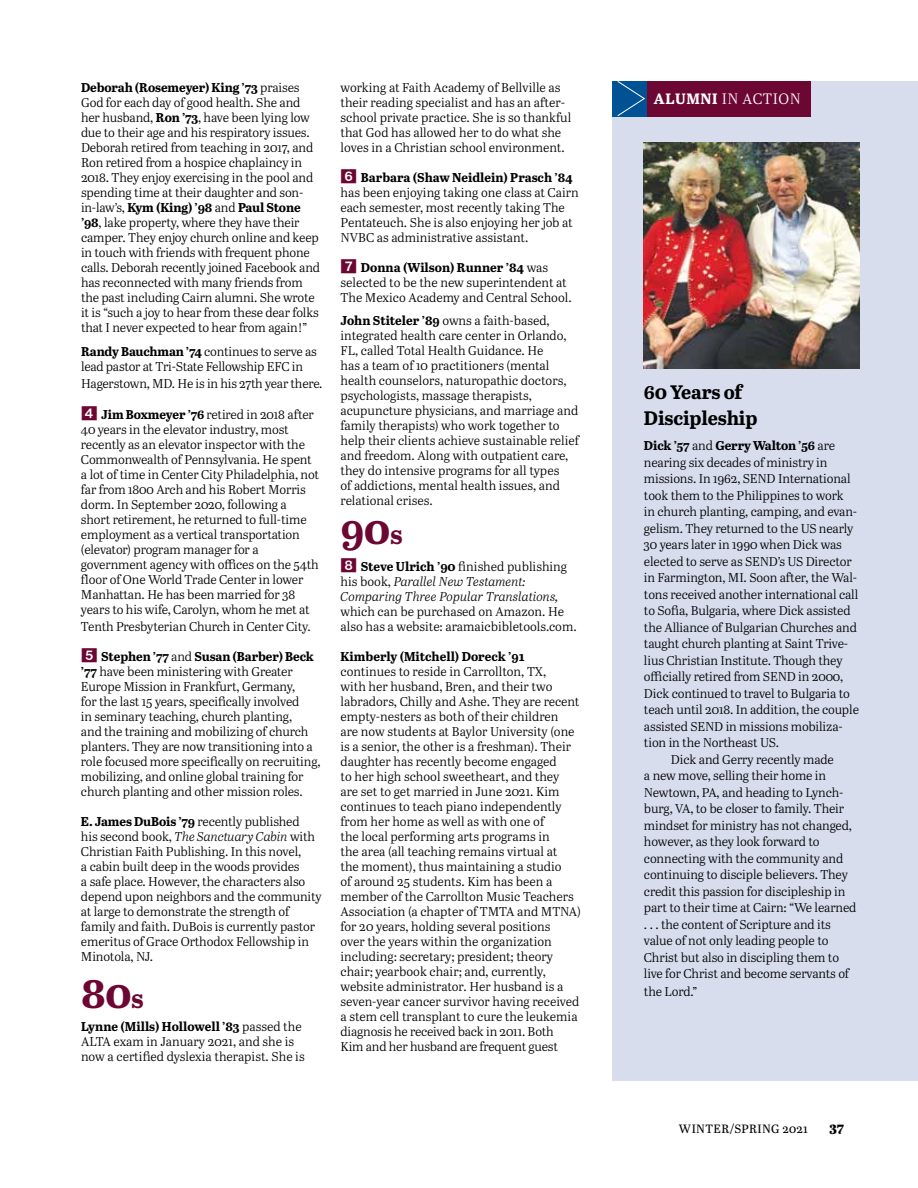
<style>
.page{position:relative;width:918px;height:1188px;background:#fff}
.page>*{position:absolute;margin:0;border:0;box-sizing:border-box;transform-origin:0 0}
.t1{font:700 42px "Abril Text";color:#6c0633}
.t2{font:700 19.5px/25.5px "Abril Text";letter-spacing:-.01em;color:#000}
.t3{font:15px "Abril Text Lt";letter-spacing:.04em;color:#fff}
.t4{font:800 13.5px "Abril Text";color:#000}
.t5{font:12.75px/15px "Abril Text Lt";letter-spacing:-.01em;color:#000}
.t6{font:700 12.75px "Abril Text";letter-spacing:-.01em;color:#000}
.t7{font:italic 12.75px/15px "Abril Text Lt";color:#000}
.t8{font:12px "Abril Text";letter-spacing:.03em;color:#000}
.s1{font-family:"Abril Text Lt";font-weight:400}
.s2{font-family:"Abril Text";font-weight:700}
.s3{font-family:"Bundesbahn Pi One";font-size:16.5px;color:#6c0633}
.s4{font-family:"Bundesbahn Pi One";font-weight:400;font-size:16.5px;color:#6c0633}
.s5{font-style:italic}
.s6{font-size:27px}
.s7{font-family:"Bundesbahn Pi One";font-style:normal;font-size:16.5px;color:#6c0633}
.s8{font-family:"Abril Text";font-weight:700;font-style:normal}
.s9{font-style:normal}
</style>
<div class="page">
<div style="left:612px;top:81px;width:306px;height:999px;background:#d8dded"></div>
<img style="left:644px;top:142px;width:216px;height:226px">
<div style="left:647px;top:81px;width:164px;height:35px;background:#6c0633"></div>
<div style="left:612px;top:81px;width:35px;height:35px;background:#005295"></div>
<svg style="left:617px;top:81px;width:29px;height:36px"></svg>
<p class="t6" style="left:81px;top:78px;width:220px">Deborah (Rosemeyer) King ’73 <span class="s1">praises</span></p>
<p class="t5" style="left:81px;top:94px;width:234px">God for each day of good health. She and her husband, <span class="s2">Ron ’73</span>, have been lying low due to their age and his respiratory issues.<br>Deborah retired from teaching in 2017, and Ron retired from a hospice chaplaincy in 2018. They enjoy exercising in the pool and spending time at their daughter and son-</p>
<p class="t6" style="left:81px;top:198px;width:221px"><span class="s1">in-law’s,</span> Kym (King) ’98 <span class="s1">and</span> Paul Stone</p>
<p class="t5" style="left:81px;top:214px;width:241px"><span class="s2">’98</span>, lake property, where they have their camper. They enjoy church online and keep in touch with friends with frequent phone calls. Deborah recently joined Facebook and has reconnected with many friends from the past including Cairn alumni. She wrote it is “such a joy to hear from these dear folks that I never expected to hear from again!”</p>
<p class="t5" style="left:81px;top:344px;width:237px"><span class="s2">Randy Bauchman ’74</span> continues to serve as lead pastor at Tri-State Fellowship EFC in</p>
<p class="t5" style="left:81px;top:375px;width:243px">Hagerstown, MD. He is in his 27th year there.</p>
<p class="t5" style="left:81px;top:407px;width:240px"><span class="s3">4</span> <span class="s2">Jim Boxmeyer ’76</span> retired in 2018 after 40 years in the elevator industry, most recently as an elevator inspector with the Commonwealth of Pennsylvania. He spent a lot of time in Center City Philadelphia, not far from 1800 Arch and his Robert Morris dorm. In September 2020, following a short retirement, he returned to full-time employment as a vertical transportation (elevator) program manager for a government agency with offices on the 54th floor of One World Trade Center in lower Manhattan. He has been married for 38 years to his wife, Carolyn, whom he met at</p>
<p class="t5" style="left:81px;top:618px;width:231px">Tenth Presbyterian Church in Center City.</p>
<p class="t6" style="left:81px;top:647px;width:235px"><span class="s4">5</span> Stephen ’77 <span class="s1">and</span> Susan (Barber) Beck</p>
<p class="t5" style="left:81px;top:663px;width:241px"><span class="s2">’77</span> have been ministering with Greater Europe Mission in Frankfurt, Germany,<br>for the last 15 years, specifically involved<br>in seminary teaching, church planting,<br>and the training and mobilizing of church planters. They are now transitioning into a role focused more specifically on recruiting, mobilizing, and online global training for church planting and other mission roles.</p>
<p class="t5" style="left:81px;top:813px;width:242px"><span class="s2">E. James DuBois ’79</span> recently published<br>his second book, <span class="s5">The Sanctuary Cabin</span> with Christian Faith Publishing. In this novel,<br>a cabin built deep in the woods provides<br>a safe place. However, the characters also depend upon neighbors and the community at large to demonstrate the strength of family and faith. DuBois is currently pastor emeritus of Grace Orthodox Fellowship in Minotola, NJ.</p>
<h1 class="t1" style="left:81px;top:962px;width:64px">80<span class="s6">s</span></h1>
<p class="t6" style="left:81px;top:1017px;width:222px">Lynne (Mills) Hollowell ’83 <span class="s1">passed the</span></p>
<p class="t5" style="left:81px;top:1033px;width:225px">ALTA exam in January 2021, and she is now a certified dyslexia therapist. She is</p>
<p class="t5" style="left:341px;top:79px;width:232px">working at Faith Academy of Bellville as their reading specialist and has an after&shy;school private practice. She is so thankful that God has allowed her to do what she loves in a Christian school environment.</p>
<p class="t6" style="left:341px;top:168px;width:234px"><span class="s4">6</span> Barbara (Shaw Neidlein) Prasch ’84</p>
<p class="t5" style="left:341px;top:184px;width:240px">has been enjoying taking one class at Cairn each semester, most recently taking The Pentateuch. She is also enjoying her job at NVBC as administrative assistant.</p>
<p class="t6" style="left:341px;top:258px;width:209px"><span class="s4">7</span> Donna (Wilson) Runner ’84 <span class="s1">was</span></p>
<p class="t5" style="left:341px;top:274px;width:233px">selected to be the new superintendent at<br>The Mexico Academy and Central School.</p>
<p class="t5" style="left:341px;top:312px;width:240px"><span class="s2">John Stiteler ’89</span> owns a faith-based, integrated health care center in Orlando, FL, called Total Health Guidance. He<br>has a team of 10 practitioners (mental health counselors, naturopathic doctors, psychologists, massage therapists, acupuncture physicians, and marriage and family therapists) who work together to help their clients achieve sustainable relief and freedom. Along with outpatient care, they do intensive programs for all types<br>of addictions, mental health issues, and relational crises.</p>
<h1 class="t1" style="left:341px;top:498px;width:64px">90<span class="s6">s</span></h1>
<p class="t7" style="left:341px;top:558px;width:228px"><span class="s7">8</span> <span class="s8">Steve Ulrich ’90</span> <span class="s9">finished publishing his book,</span> Parallel New Testament:<br>Comparing Three Popular Translations,</p>
<p class="t5" style="left:341px;top:603px;width:238px">which can be purchased on Amazon. He also has a website: aramaicbibletools.com.</p>
<p class="t6" style="left:341px;top:647px;width:185px">Kimberly (Mitchell) Doreck ’91</p>
<p class="t5" style="left:341px;top:663px;width:242px">continues to reside in Carrollton, TX,<br>with her husband, Bren, and their two labradors, Chilly and Ashe. They are recent empty-nesters as both of their children<br>are now students at Baylor University (one is a senior, the other is a freshman). Their daughter has recently become engaged<br>to her high school sweetheart, and they<br>are set to get married in June 2021. Kim continues to teach piano independently from her home as well as with one of<br>the local performing arts programs in<br>the area (all teaching remains virtual at<br>the moment), thus maintaining a studio<br>of around 25 students. Kim has been a member of the Carrollton Music Teachers Association (a chapter of TMTA and MTNA) for 20 years, holding several positions<br>over the years within the organization including: secretary; president; theory chair; yearbook chair; and, currently, website administrator. Her husband is a seven-year cancer survivor having received a stem cell transplant to cure the leukemia diagnosis he received back in 2011. Both<br>Kim and her husband are frequent guest</p>
<p class="t3" style="left:654px;top:88px;width:148px"><span class="s2">ALUMNI</span> IN ACTION</p>
<h2 class="t2" style="left:644px;top:379px;width:115px">60 Years of<br>Discipleship</h2>
<p class="t6" style="left:644px;top:436px;width:193px">Dick ’57 <span class="s1">and</span> Gerry Walton ’56 <span class="s1">are</span></p>
<p class="t5" style="left:644px;top:454px;width:185px">nearing six decades of ministry in</p>
<p class="t5" style="left:644px;top:471px;width:208px">missions. In 1962, SEND International</p>
<p class="t5" style="left:644px;top:487px;width:201px">took them to the Philippines to work</p>
<p class="t5" style="left:644px;top:504px;width:215px">in church planting, camping, and evan-</p>
<p class="t5" style="left:644px;top:520px;width:211px">gelism. They returned to the US nearly</p>
<p class="t5" style="left:644px;top:537px;width:199px">30 years later in 1990 when Dick was</p>
<p class="t5" style="left:644px;top:553px;width:209px">elected to serve as SEND’s US Director</p>
<p class="t5" style="left:644px;top:570px;width:215px">in Farmington, MI. Soon after, the Wal-</p>
<p class="t5" style="left:644px;top:586px;width:216px">tons received another international call</p>
<p class="t5" style="left:644px;top:603px;width:208px">to Sofia, Bulgaria, where Dick assisted</p>
<p class="t5" style="left:644px;top:619px;width:214px">the Alliance of Bulgarian Churches and</p>
<p class="t5" style="left:644px;top:636px;width:206px">taught church planting at Saint Trive-</p>
<p class="t5" style="left:644px;top:652px;width:200px">lius Christian Institute. Though they</p>
<p class="t5" style="left:644px;top:669px;width:201px">officially retired from SEND in 2000,</p>
<p class="t5" style="left:644px;top:685px;width:208px">Dick continued to travel to Bulgaria to</p>
<p class="t5" style="left:644px;top:702px;width:217px">teach until 2018. In addition, the couple</p>
<p class="t5" style="left:644px;top:718px;width:200px">assisted SEND in missions mobiliza-</p>
<p class="t5" style="left:644px;top:735px;width:137px">tion in the Northeast US.</p>
<p class="t5" style="left:671px;top:751px;width:164px">Dick and Gerry recently made</p>
<p class="t5" style="left:644px;top:768px;width:184px">a new move, selling their home in</p>
<p class="t5" style="left:644px;top:784px;width:201px">Newtown, PA, and heading to Lynch-</p>
<p class="t5" style="left:644px;top:801px;width:202px">burg, VA, to be closer to family. Their</p>
<p class="t5" style="left:644px;top:817px;width:209px">mindset for ministry has not changed,</p>
<p class="t5" style="left:644px;top:834px;width:177px">however, as they look forward to</p>
<p class="t5" style="left:644px;top:850px;width:201px">connecting with the community and</p>
<p class="t5" style="left:644px;top:867px;width:206px">continuing to disciple believers. They</p>
<p class="t5" style="left:644px;top:883px;width:203px">credit this passion for discipleship in</p>
<p class="t5" style="left:644px;top:900px;width:214px">part to their time at Cairn: “We learned</p>
<p class="t5" style="left:644px;top:916px;width:188px">. . . the content of Scripture and its</p>
<p class="t5" style="left:644px;top:933px;width:186px">value of not only leading people to</p>
<p class="t5" style="left:644px;top:949px;width:197px">Christ but also in discipling them to</p>
<p class="t5" style="left:644px;top:966px;width:207px">live for Christ and become servants of</p>
<p class="t5" style="left:644px;top:984px;width:55px">the Lord.”</p>
<p class="t8" style="left:679px;top:1120px;width:130px">WINTER/SPRING 2021</p>
<p class="t4" style="left:829px;top:1117px;width:16px">37</p>
</div>
